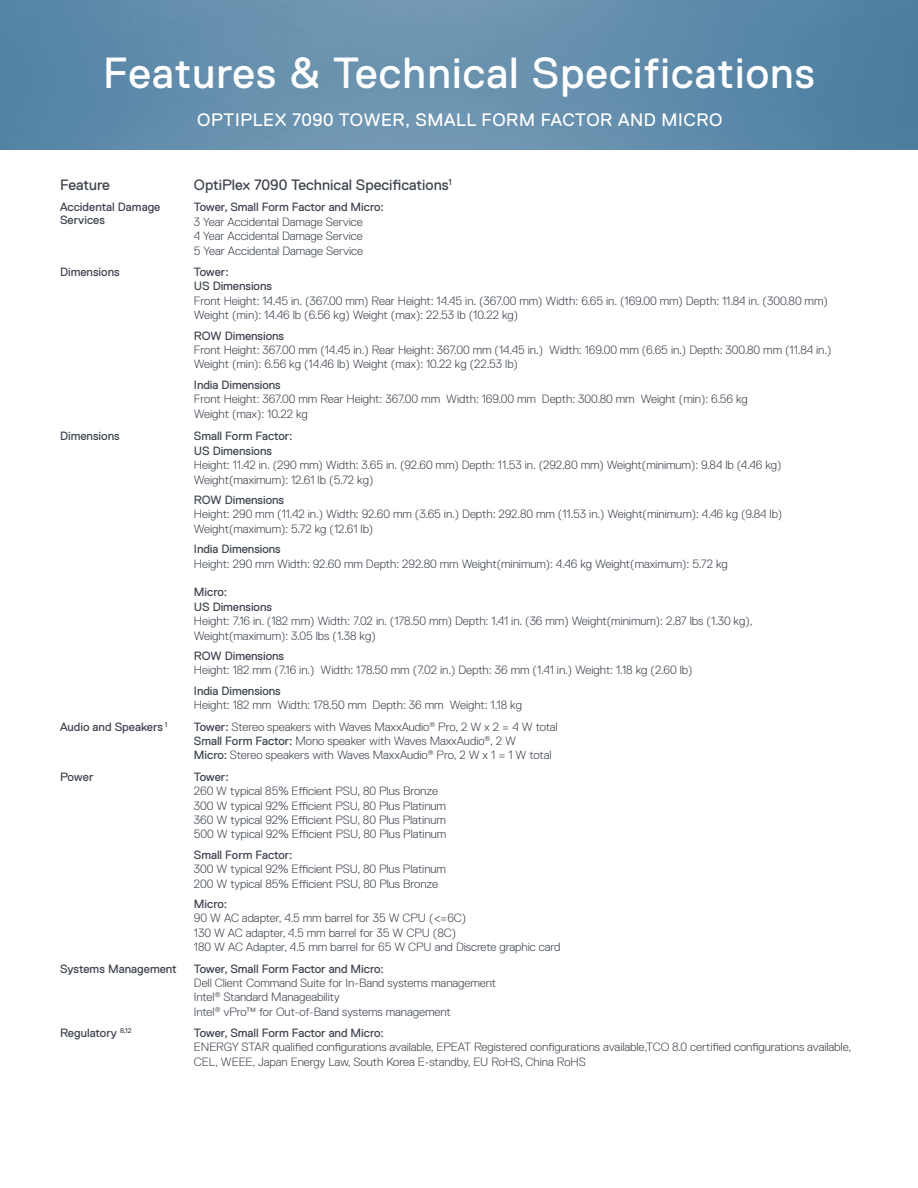
<style>
.page{position:relative;width:918px;height:1188px;background:#fff}
.page>*{position:absolute;margin:0;border:0;box-sizing:border-box;transform-origin:0 0}
.t1{font:43.5px "Dell Replica";letter-spacing:.025em;color:#fff}
.t2{font:18px "Dell Replica";letter-spacing:.035em;color:#fff}
.URL{font:15px "Dell Replica";color:#3e444f}
.URL-2{font:300 12px/14.4px "Dell Replica";letter-spacing:-.005em;color:#3e444f}
.URL-3{font:12px/12.8px "Dell Replica";letter-spacing:-.005em;color:#3e444f}
.s1{font-weight:400}
</style>
<div class="page">
<img style="left:0;top:0;width:918px;height:150px">
<p class="t1" style="left:103px;top:49px;width:713px">Features &amp; Technical Specifications</p>
<p class="t2" style="left:197px;top:110px;width:527px">OPTIPLEX 7090 TOWER, SMALL FORM FACTOR AND MICRO</p>
<p class="URL" style="left:60px;top:177px;width:52px">Feature</p>
<p class="URL" style="left:194px;top:177px;width:259px">OptiPlex 7090 Technical Specifications<sup>1</sup></p>
<p class="URL-3" style="left:60px;top:201px;width:102px">Accidental Damage<br>Services</p>
<p class="URL-3" style="left:194px;top:201px;width:191px">Tower, Small Form Factor and Micro:</p>
<p class="URL-2" style="left:194px;top:215px;width:170px">3 Year Accidental Damage Service</p>
<p class="URL-2" style="left:194px;top:229px;width:170px">4 Year Accidental Damage Service</p>
<p class="URL-2" style="left:194px;top:243px;width:171px">5 Year Accidental Damage Service</p>
<p class="URL-3" style="left:60px;top:266px;width:61px">Dimensions</p>
<p class="URL-3" style="left:194px;top:266px;width:36px">Tower:</p>
<p class="URL-3" style="left:194px;top:280px;width:79px">US Dimensions</p>
<p class="URL-2" style="left:194px;top:294px;width:635px">Front Height: 14.45 in. (367.00 mm) Rear Height: 14.45 in. (367.00 mm) Width: 6.65 in. (169.00 mm) Depth: 11.84 in. (300.80 mm)<br>Weight (min): 14.46 lb (6.56 kg) Weight (max): 22.53 lb (10.22 kg)</p>
<p class="URL-3" style="left:194px;top:329px;width:92px">ROW Dimensions</p>
<p class="URL-2" style="left:194px;top:343px;width:639px">Front Height: 367.00 mm (14.45 in.) Rear Height: 367.00 mm (14.45 in.) Width: 169.00 mm (6.65 in.) Depth: 300.80 mm (11.84 in.)<br>Weight (min): 6.56 kg (14.46 lb) Weight (max): 10.22 kg (22.53 lb)</p>
<p class="URL-3" style="left:194px;top:378px;width:88px">India Dimensions</p>
<p class="URL-2" style="left:194px;top:392px;width:556px">Front Height: 367.00 mm Rear Height: 367.00 mm Width: 169.00 mm Depth: 300.80 mm Weight (min): 6.56 kg<br>Weight (max): 10.22 kg</p>
<p class="URL-3" style="left:60px;top:430px;width:61px">Dimensions</p>
<p class="URL-3" style="left:194px;top:430px;width:100px">Small Form Factor:</p>
<p class="URL-3" style="left:194px;top:444px;width:79px">US Dimensions</p>
<p class="URL-2" style="left:194px;top:458px;width:589px">Height: 11.42 in. (290 mm) Width: 3.65 in. (92.60 mm) Depth: 11.53 in. (292.80 mm) Weight(minimum): 9.84 lb (4.46 kg)<br>Weight(maximum): 12.61 lb (5.72 kg)</p>
<p class="URL-3" style="left:194px;top:494px;width:92px">ROW Dimensions</p>
<p class="URL-2" style="left:194px;top:507px;width:590px">Height: 290 mm (11.42 in.) Width: 92.60 mm (3.65 in.) Depth: 292.80 mm (11.53 in.) Weight(minimum): 4.46 kg (9.84 lb)<br>Weight(maximum): 5.72 kg (12.61 lb)</p>
<p class="URL-3" style="left:194px;top:543px;width:88px">India Dimensions</p>
<p class="URL-2" style="left:194px;top:556px;width:535px">Height: 290 mm Width: 92.60 mm Depth: 292.80 mm Weight(minimum): 4.46 kg Weight(maximum): 5.72 kg</p>
<p class="URL-3" style="left:194px;top:586px;width:35px">Micro:</p>
<p class="URL-3" style="left:194px;top:600px;width:79px">US Dimensions</p>
<p class="URL-2" style="left:194px;top:614px;width:560px">Height: 7.16 in. (182 mm) Width: 7.02 in. (178.50 mm) Depth: 1.41 in. (36 mm) Weight(minimum): 2.87 lbs (1.30 kg),<br>Weight(maximum): 3.05 lbs (1.38 kg)</p>
<p class="URL-3" style="left:194px;top:650px;width:92px">ROW Dimensions</p>
<p class="URL-2" style="left:194px;top:663px;width:500px">Height: 182 mm (7.16 in.) Width: 178.50 mm (7.02 in.) Depth: 36 mm (1.41 in.) Weight: 1.18 kg (2.60 lb)</p>
<p class="URL-3" style="left:194px;top:684px;width:88px">India Dimensions</p>
<p class="URL-2" style="left:194px;top:698px;width:330px">Height: 182 mm Width: 178.50 mm Depth: 36 mm Weight: 1.18 kg</p>
<p class="URL-3" style="left:60px;top:720px;width:109px">Audio and Speakers <sup>1</sup></p>
<p class="URL-2" style="left:194px;top:719px;width:365px"><span class="s1">Tower:</span> Stereo speakers with Waves MaxxAudio<sup>®</sup> Pro, 2 W x 2 = 4 W total</p>
<p class="URL-2" style="left:194px;top:734px;width:324px"><span class="s1">Small Form Factor:</span> Mono speaker with Waves MaxxAudio<sup>®</sup>, 2 W</p>
<p class="URL-2" style="left:194px;top:748px;width:359px"><span class="s1">Micro:</span> Stereo speakers with Waves MaxxAudio<sup>®</sup> Pro, 2 W x 1 = 1 W total</p>
<p class="URL-3" style="left:60px;top:770px;width:35px">Power</p>
<p class="URL-3" style="left:194px;top:770px;width:36px">Tower:</p>
<p class="URL-2" style="left:194px;top:784px;width:246px">260 W typical 85% Efficient PSU, 80 Plus Bronze</p>
<p class="URL-2" style="left:194px;top:798px;width:254px">300 W typical 92% Efficient PSU, 80 Plus Platinum</p>
<p class="URL-2" style="left:194px;top:813px;width:254px">360 W typical 92% Efficient PSU, 80 Plus Platinum</p>
<p class="URL-2" style="left:194px;top:827px;width:254px">500 W typical 92% Efficient PSU, 80 Plus Platinum</p>
<p class="URL-3" style="left:194px;top:848px;width:100px">Small Form Factor:</p>
<p class="URL-2" style="left:194px;top:862px;width:254px">300 W typical 92% Efficient PSU, 80 Plus Platinum</p>
<p class="URL-2" style="left:194px;top:876px;width:246px">200 W typical 85% Efficient PSU, 80 Plus Bronze</p>
<p class="URL-3" style="left:194px;top:898px;width:35px">Micro:</p>
<p class="URL-2" style="left:194px;top:911px;width:274px">90 W AC adapter, 4.5 mm barrel for 35 W CPU (&lt;=6C)</p>
<p class="URL-2" style="left:194px;top:925px;width:368px">130 W AC adapter, 4.5 mm barrel for 35 W CPU (8C)<br>180 W AC Adapter, 4.5 mm barrel for 65 W CPU and Discrete graphic card</p>
<p class="URL-3" style="left:60px;top:962px;width:118px">Systems Management</p>
<p class="URL-3" style="left:194px;top:962px;width:191px">Tower, Small Form Factor and Micro:</p>
<p class="URL-2" style="left:194px;top:976px;width:304px">Dell Client Command Suite for In-Band systems management</p>
<p class="URL-2" style="left:194px;top:990px;width:147px">Intel<sup>®</sup> Standard Manageability</p>
<p class="URL-2" style="left:194px;top:1004px;width:258px">Intel<sup>®</sup> vPro™ for Out-of-Band systems management</p>
<p class="URL-3" style="left:60px;top:1027px;width:73px">Regulatory <sup>8,12</sup></p>
<p class="URL-3" style="left:194px;top:1027px;width:191px">Tower, Small Form Factor and Micro:</p>
<p class="URL-2" style="left:194px;top:1040px;width:659px">ENERGY STAR qualified configurations available, EPEAT Registered configurations available,TCO 8.0 certified configurations available,</p>
<p class="URL-2" style="left:194px;top:1055px;width:393px">CEL, WEEE, Japan Energy Law, South Korea E-standby, EU RoHS, China RoHS</p>
</div>
